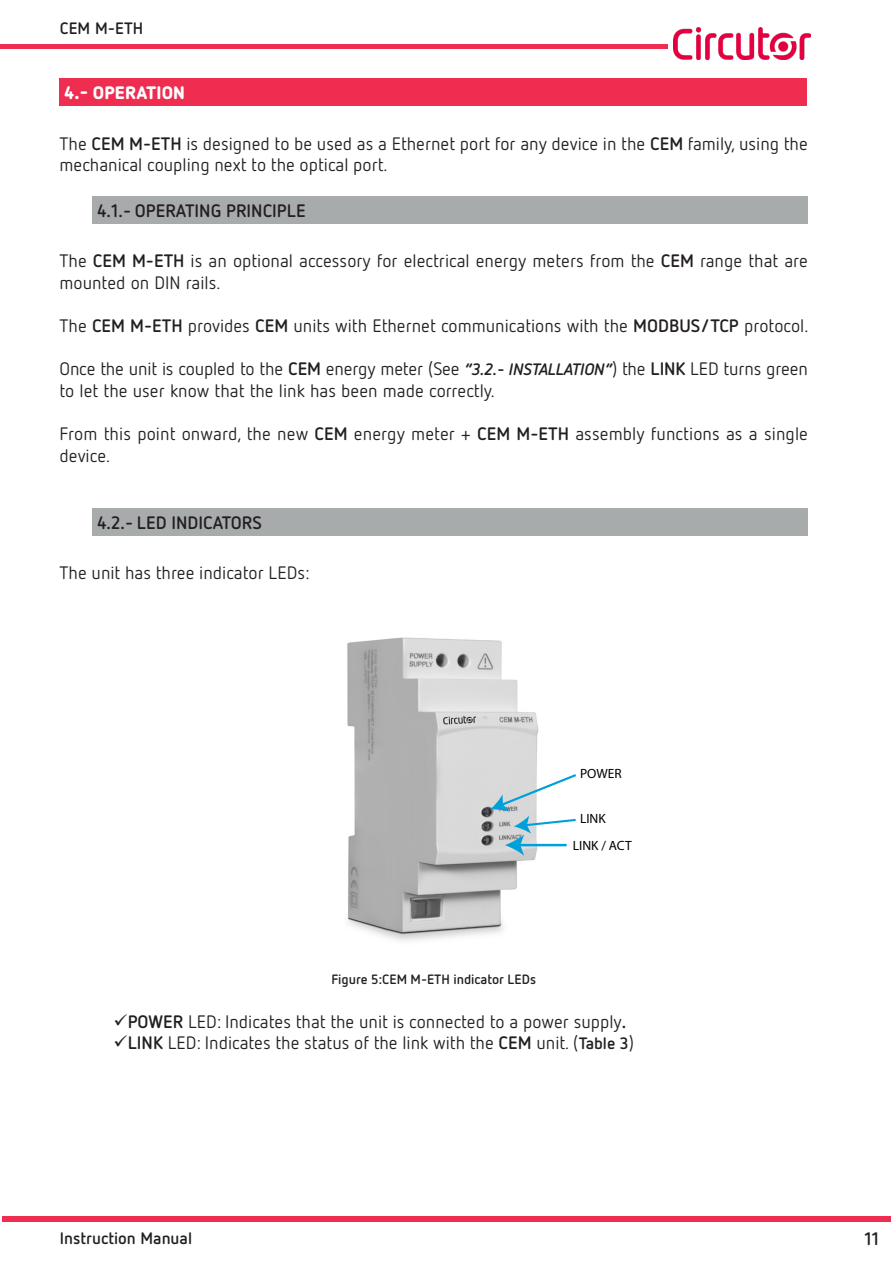
<style>
.page{position:relative;width:893px;height:1263px;background:#fff}
.page>*{position:absolute;margin:0;border:0;box-sizing:border-box;transform-origin:0 0}
.texte_normal{font:18px/21.6px "Netto Pro";color:#231f20}
.Punto_capitulo_1{font:700 18px "Netto Pro";color:#231f20}
.Capitulo{font:900 18px "Netto Pro";letter-spacing:.01em;color:#fff}
.t1{font:700 16.5px "Netto Pro";color:#231f20}
.t2{font:700 13.5px "Netto Pro";color:#231f20}
.t3{font:13.5px/27.9px "Myriad Pro";color:#000}
.s1{font-weight:700}
.s2{font-weight:700;font-style:italic;font-size:16.5px}
.s3{font-weight:700;font-size:16.5px}
</style>
<div class="page">
<div style="left:60px;top:79px;width:747px;height:27px;background:#ee2d50"></div>
<div style="left:93px;top:196px;width:715px;height:28px;background:#a8abac"></div>
<div style="left:93px;top:508px;width:715px;height:28px;background:#a8abac"></div>
<img style="left:347px;top:637px;width:192px;height:304px">
<svg style="left:490px;top:772px;width:86px;height:84px"></svg>
<div style="left:2px;top:1216px;width:889px;height:5px;background:#ee2d50"></div>
<div style="left:0;top:44px;width:668px;height:5px;background:#ee2d50"></div>
<img style="left:673px;top:27px;width:138px;height:33px">
<p class="t1" style="left:60px;top:17px;width:85px">CEM M-ETH</p>
<p class="Capitulo" style="left:64px;top:81px;width:123px">4.- OPERATION</p>
<p class="texte_normal" style="left:60px;top:132px;width:750px">The <span class="s1">CEM M-ETH</span> is designed to be used as a Ethernet port for any device in the <span class="s1">CEM</span> family, using the mechanical coupling next to the optical port.</p>
<p class="Punto_capitulo_1" style="left:97px;top:199px;width:210px">4.1.- OPERATING PRINCIPLE</p>
<p class="texte_normal" style="left:60px;top:249px;width:750px">The <span class="s1">CEM M-ETH</span> is an optional accessory for electrical energy meters from the <span class="s1">CEM</span> range that are mounted on DIN rails.</p>
<p class="texte_normal" style="left:60px;top:314px;width:750px">The <span class="s1">CEM M-ETH</span> provides <span class="s1">CEM</span> units with Ethernet communications with the <span class="s1">MODBUS/TCP</span> protocol.</p>
<p class="texte_normal" style="left:60px;top:357px;width:750px">Once the unit is coupled to the <span class="s1">CEM</span> energy meter (See <span class="s2">“3.2.- INSTALLATION”</span>) the <span class="s1">LINK</span> LED turns green to let the user know that the link has been made correctly.</p>
<p class="texte_normal" style="left:60px;top:422px;width:750px">From this point onward, the new <span class="s1">CEM</span> energy meter + <span class="s1">CEM M-ETH</span> assembly functions as a single device.</p>
<p class="Punto_capitulo_1" style="left:97px;top:511px;width:166px">4.2.- LED INDICATORS</p>
<p class="texte_normal" style="left:60px;top:561px;width:251px">The unit has three indicator LEDs:</p>
<p class="t3" style="left:580px;top:759px;width:43px">POWER</p>
<p class="t3" style="left:573px;top:804px;width:60px;text-indent:7px">LINK<br>LINK / ACT</p>
<p class="t2" style="left:331px;top:970px;width:206px">Figure 5:CEM M-ETH indicator LEDs</p>
<p class="texte_normal" style="left:114px;top:1010px;width:512px">✓<span class="s1">POWER</span> LED: Indicates that the unit is connected to a power supply<span class="s1">.</span></p>
<p class="texte_normal" style="left:114px;top:1031px;width:522px">✓<span class="s1">LINK</span> LED: Indicates the status of the link with the <span class="s1">CEM</span> unit. (<span class="s3">Table 3</span>)</p>
<p class="t1" style="left:60px;top:1227px;width:134px">Instruction Manual</p>
<p class="Punto_capitulo_1" style="left:864px;top:1226px;width:16px">11</p>
</div>
